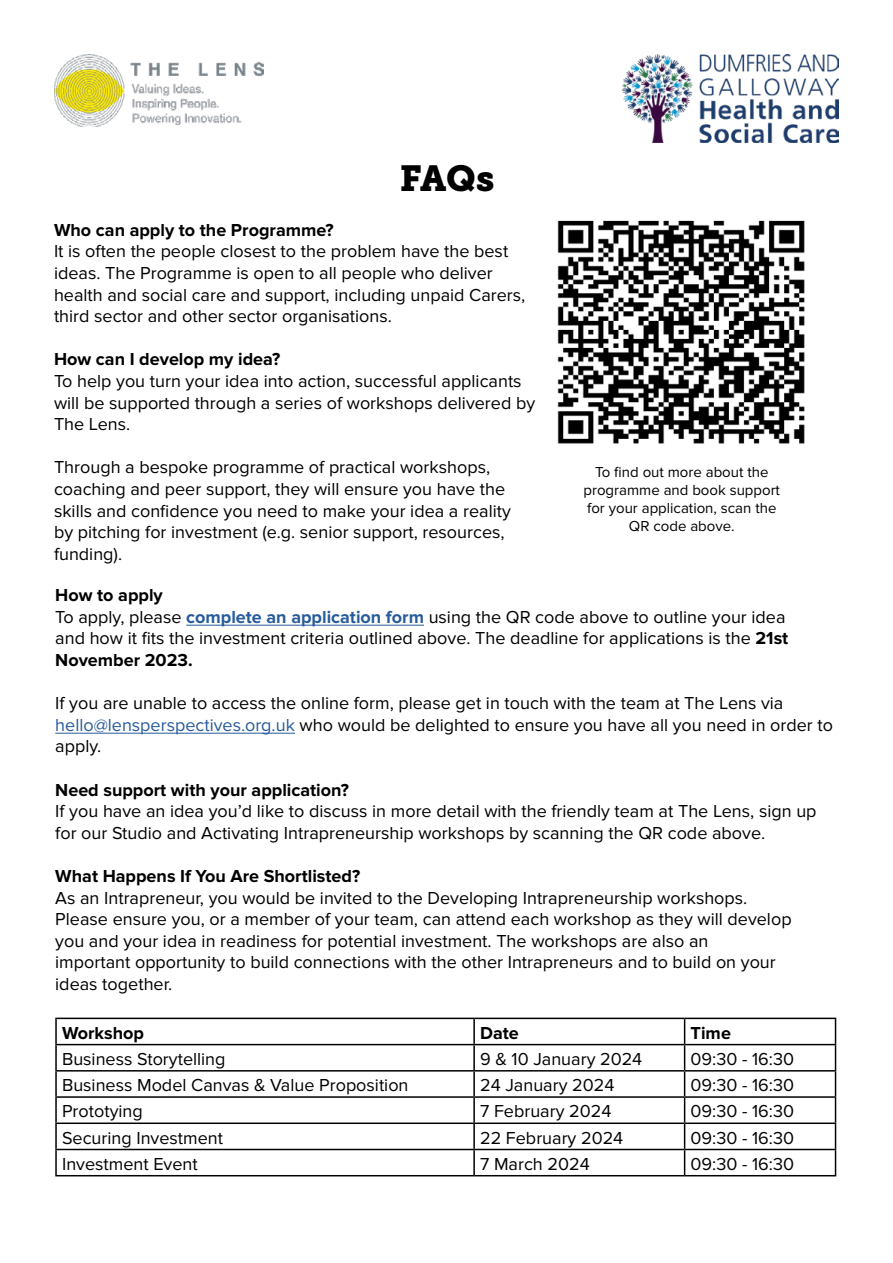
<style>
.page{position:relative;width:893px;height:1263px;background:#fff}
.page>*{position:absolute;margin:0;border:0;box-sizing:border-box;transform-origin:0 0}
.t1{font:36px "Museo Slab 900";color:#000}
.t2{font:18px/21.6px "Proxima Nova";color:#000}
.t3{font:700 18px "Proxima Nova";color:#000}
.t4{font:15px/18px "Proxima Nova";color:#000;text-align:center}
.s1{font-weight:700}
.s2{font-weight:700;color:#275b9b}
.s3{color:#275b9b}
</style>
<div class="page">
<hr style="left:186px;top:625px;width:238px;height:1px;background:#275b9b">
<hr style="left:55px;top:733px;width:240px;height:1px;background:#275b9b">
<hr style="left:55px;top:1018px;width:419px;height:1px;background:#000">
<hr style="left:55px;top:1019px;width:2px;height:25px;background:#000">
<hr style="left:474px;top:1018px;width:211px;height:1px;background:#000">
<hr style="left:473px;top:1019px;width:2px;height:25px;background:#000">
<hr style="left:685px;top:1018px;width:151px;height:1px;background:#000">
<hr style="left:55px;top:1044px;width:419px;height:1px;background:#000">
<hr style="left:55px;top:1045px;width:2px;height:25px;background:#000">
<hr style="left:474px;top:1044px;width:211px;height:1px;background:#000">
<hr style="left:473px;top:1045px;width:2px;height:25px;background:#000">
<hr style="left:685px;top:1044px;width:151px;height:1px;background:#000">
<hr style="left:55px;top:1070px;width:419px;height:1px;background:#000">
<hr style="left:55px;top:1071px;width:2px;height:25px;background:#000">
<hr style="left:474px;top:1070px;width:211px;height:1px;background:#000">
<hr style="left:473px;top:1071px;width:2px;height:25px;background:#000">
<hr style="left:685px;top:1070px;width:151px;height:1px;background:#000">
<hr style="left:55px;top:1096px;width:419px;height:2px;background:#000">
<hr style="left:55px;top:1098px;width:2px;height:24px;background:#000">
<hr style="left:474px;top:1096px;width:211px;height:2px;background:#000">
<hr style="left:473px;top:1098px;width:2px;height:24px;background:#000">
<hr style="left:685px;top:1096px;width:151px;height:2px;background:#000">
<hr style="left:55px;top:1122px;width:419px;height:2px;background:#000">
<hr style="left:55px;top:1124px;width:2px;height:25px;background:#000">
<hr style="left:474px;top:1122px;width:211px;height:2px;background:#000">
<hr style="left:473px;top:1124px;width:2px;height:25px;background:#000">
<hr style="left:685px;top:1122px;width:151px;height:2px;background:#000">
<hr style="left:55px;top:1149px;width:419px;height:1px;background:#000">
<hr style="left:55px;top:1150px;width:2px;height:25px;background:#000">
<hr style="left:474px;top:1149px;width:211px;height:1px;background:#000">
<hr style="left:473px;top:1150px;width:2px;height:25px;background:#000">
<hr style="left:685px;top:1149px;width:151px;height:1px;background:#000">
<svg style="left:684px;top:1019px;width:1px;height:156px"></svg>
<svg style="left:835px;top:1019px;width:1px;height:156px"></svg>
<hr style="left:55px;top:1175px;width:419px;height:1px;background:#000">
<hr style="left:474px;top:1175px;width:211px;height:1px;background:#000">
<hr style="left:685px;top:1175px;width:151px;height:1px;background:#000">
<img style="left:54px;top:54px;width:210px;height:72px">
<img style="left:622px;top:54px;width:217px;height:88px">
<img style="left:557px;top:220px;width:248px;height:224px">
<h1 class="t1" style="left:400px;top:157px;width:96px">FAQs</h1>
<p class="t3" style="left:54px;top:219px;width:281px">Who can apply to the Programme?</p>
<p class="t2" style="left:54px;top:241px;width:473px">It is often the people closest to the problem have the best ideas. The Programme is open to all people who deliver health and social care and support, including unpaid Carers, third sector and other sector organisations.</p>
<p class="t3" style="left:54px;top:349px;width:228px">How can I develop my idea?</p>
<p class="t2" style="left:54px;top:370px;width:483px">To help you turn your idea into action, successful applicants will be supported through a series of workshops delivered by<br>The Lens.</p>
<p class="t2" style="left:54px;top:457px;width:458px">Through a bespoke programme of practical workshops, coaching and peer support, they will ensure you have the skills and confidence you need to make your idea a reality by pitching for investment (e.g. senior support, resources, funding).</p>
<p class="t4" style="left:583px;top:463px;width:198px">To find out more about the programme and book support for your application, scan the<br>QR code above.</p>
<p class="t2" style="left:55px;top:585px;width:735px"><span class="s1">How to apply<br></span>To apply, please <span class="s2">complete an application form</span> using the QR code above to outline your idea and how it fits the investment criteria outlined above. The deadline for applications is the <span class="s1">21st November 2023.</span></p>
<p class="t2" style="left:55px;top:693px;width:779px">If you are unable to access the online form, please get in touch with the team at The Lens via <span class="s3">hello@lensperspectives.org.uk</span> who would be delighted to ensure you have all you need in order to apply.</p>
<p class="t3" style="left:55px;top:779px;width:295px">Need support with your application?</p>
<p class="t2" style="left:55px;top:801px;width:763px">If you have an idea you’d like to discuss in more detail with the friendly team at The Lens, sign up for our Studio and Activating Intrapreneurship workshops by scanning the QR code above.</p>
<p class="t3" style="left:55px;top:866px;width:307px">What Happens If You Are Shortlisted?</p>
<p class="t2" style="left:55px;top:887px;width:738px">As an Intrapreneur, you would be invited to the Developing Intrapreneurship workshops.<br>Please ensure you, or a member of your team, can attend each workshop as they will develop you and your idea in readiness for potential investment. The workshops are also an<br>important opportunity to build connections with the other Intrapreneurs and to build on your ideas together.</p>
<p class="t3" style="left:62px;top:1022px;width:84px">Workshop</p>
<p class="t3" style="left:480px;top:1022px;width:40px">Date</p>
<p class="t3" style="left:691px;top:1022px;width:42px">Time</p>
<p class="t2" style="left:62px;top:1048px;width:165px">Business Storytelling</p>
<p class="t2" style="left:480px;top:1048px;width:164px">9 &amp; 10 January 2024</p>
<p class="t2" style="left:691px;top:1048px;width:105px">09:30 - 16:30</p>
<p class="t2" style="left:62px;top:1074px;width:348px">Business Model Canvas &amp; Value Proposition</p>
<p class="t2" style="left:480px;top:1074px;width:136px">24 January 2024</p>
<p class="t2" style="left:691px;top:1074px;width:105px">09:30 - 16:30</p>
<p class="t2" style="left:62px;top:1101px;width:82px">Prototying</p>
<p class="t2" style="left:480px;top:1101px;width:133px">7 February 2024</p>
<p class="t2" style="left:691px;top:1101px;width:105px">09:30 - 16:30</p>
<p class="t2" style="left:62px;top:1127px;width:163px">Securing Investment</p>
<p class="t2" style="left:480px;top:1127px;width:145px">22 February 2024</p>
<p class="t2" style="left:691px;top:1127px;width:105px">09:30 - 16:30</p>
<p class="t2" style="left:62px;top:1153px;width:137px">Investment Event</p>
<p class="t2" style="left:480px;top:1153px;width:111px">7 March 2024</p>
<p class="t2" style="left:691px;top:1153px;width:105px">09:30 - 16:30</p>
</div>
